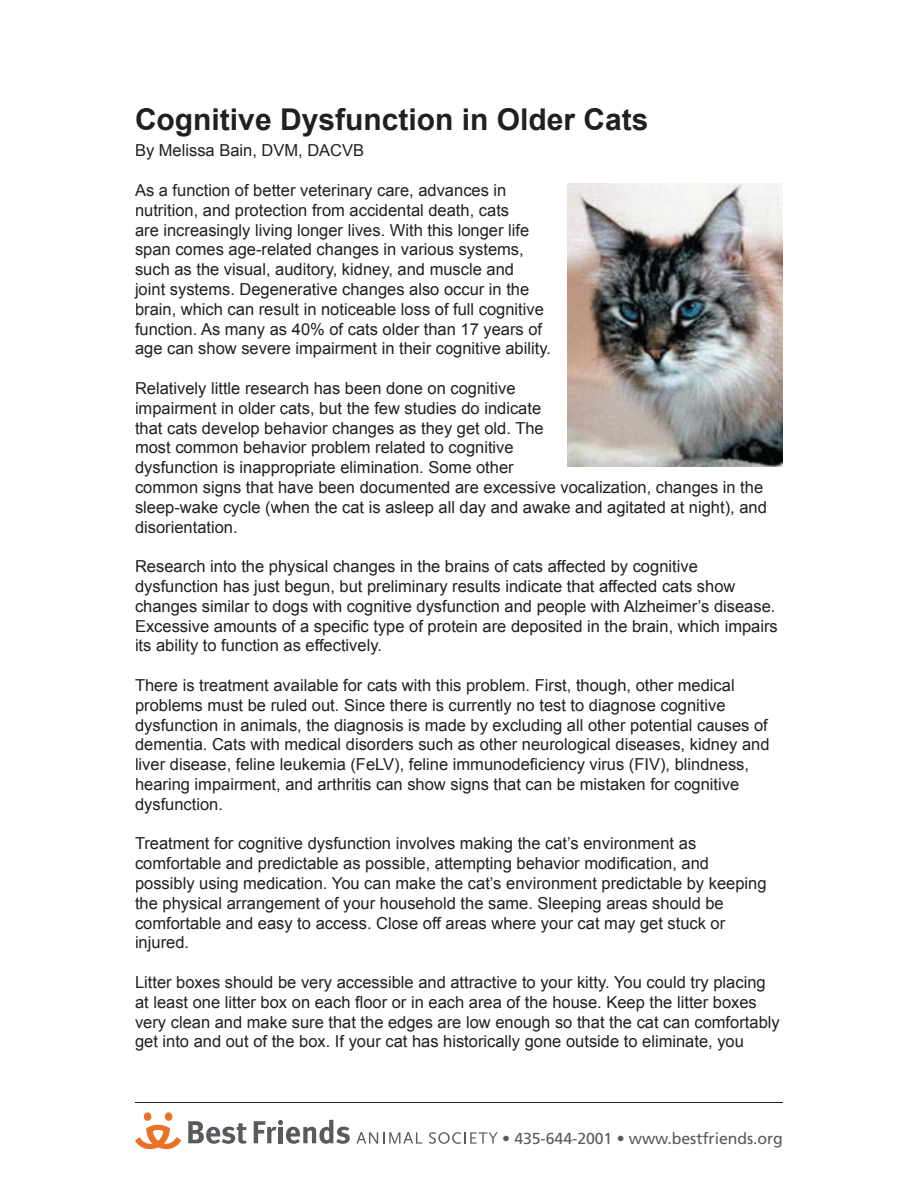
<style>
.page{position:relative;width:918px;height:1188px;background:#fff}
.page>*{position:absolute;margin:0;border:0;box-sizing:border-box;transform-origin:0 0}
.t1{font:700 30px "Arial";color:#231f20}
.t2{font:16.5px/19.8px "Arial";color:#231f20}
.t3{font:15.9px "Frutiger";letter-spacing:-.005em;color:#595a5d}
</style>
<div class="page">
<hr style="left:135px;top:1102px;width:648px;height:1px;background:#231f20">
<svg style="left:356px;top:1132px;width:66px;height:12px"></svg>
<svg style="left:429px;top:1132px;width:69px;height:12px"></svg>
<svg style="left:188px;top:1121px;width:59px;height:23px"></svg>
<svg style="left:254px;top:1120px;width:96px;height:24px"></svg>
<div style="left:144px;top:1112px;width:7px;height:9px;background:#ea7026;border-radius:50%"></div>
<div style="left:165px;top:1112px;width:7px;height:9px;background:#ea7026;border-radius:50%"></div>
<svg style="left:135px;top:1125px;width:46px;height:25px"></svg>
<img style="left:568px;top:183px;width:215px;height:283px">
<h1 class="t1" style="left:135px;top:102px;width:515px">Cognitive Dysfunction in Older Cats</h1>
<p class="t2" style="left:135px;top:141px;width:231px">By Melissa Bain, DVM, DACVB</p>
<p class="t2" style="left:135px;top:180px;width:418px">As a function of better veterinary care, advances in nutrition, and protection from accidental death, cats<br>are increasingly living longer lives. With this longer life span comes age-related changes in various systems, such as the visual, auditory, kidney, and muscle and<br>joint systems. Degenerative changes also occur in the brain, which can result in noticeable loss of full cognitive function. As many as 40% of cats older than 17 years of age can show severe impairment in their cognitive ability.</p>
<p class="t2" style="left:135px;top:378px;width:633px">Relatively little research has been done on cognitive<br>impairment in older cats, but the few studies do indicate<br>that cats develop behavior changes as they get old. The<br>most common behavior problem related to cognitive<br>dysfunction is inappropriate elimination. Some other<br>common signs that have been documented are excessive vocalization, changes in the sleep-wake cycle (when the cat is asleep all day and awake and agitated at night), and disorientation.</p>
<p class="t2" style="left:135px;top:556px;width:644px">Research into the physical changes in the brains of cats affected by cognitive dysfunction has just begun, but preliminary results indicate that affected cats show changes similar to dogs with cognitive dysfunction and people with Alzheimer’s disease.<br>Excessive amounts of a specific type of protein are deposited in the brain, which impairs its ability to function as effectively.</p>
<p class="t2" style="left:135px;top:675px;width:636px">There is treatment available for cats with this problem. First, though, other medical problems must be ruled out. Since there is currently no test to diagnose cognitive dysfunction in animals, the diagnosis is made by excluding all other potential causes of dementia. Cats with medical disorders such as other neurological diseases, kidney and liver disease, feline leukemia (FeLV), feline immunodeficiency virus (FIV), blindness, hearing impairment, and arthritis can show signs that can be mistaken for cognitive dysfunction.</p>
<p class="t2" style="left:135px;top:834px;width:633px">Treatment for cognitive dysfunction involves making the cat’s environment as comfortable and predictable as possible, attempting behavior modification, and possibly using medication. You can make the cat’s environment predictable by keeping the physical arrangement of your household the same. Sleeping areas should be comfortable and easy to access. Close off areas where your cat may get stuck or injured.</p>
<p class="t2" style="left:135px;top:972px;width:646px">Litter boxes should be very accessible and attractive to your kitty. You could try placing at least one litter box on each floor or in each area of the house. Keep the litter boxes very clean and make sure that the edges are low enough so that the cat can comfortably get into and out of the box. If your cat has historically gone outside to eliminate, you</p>
<p class="t3" style="left:502px;top:1129px;width:282px">• 435-644-2001 • www.bestfriends.org</p>
</div>
